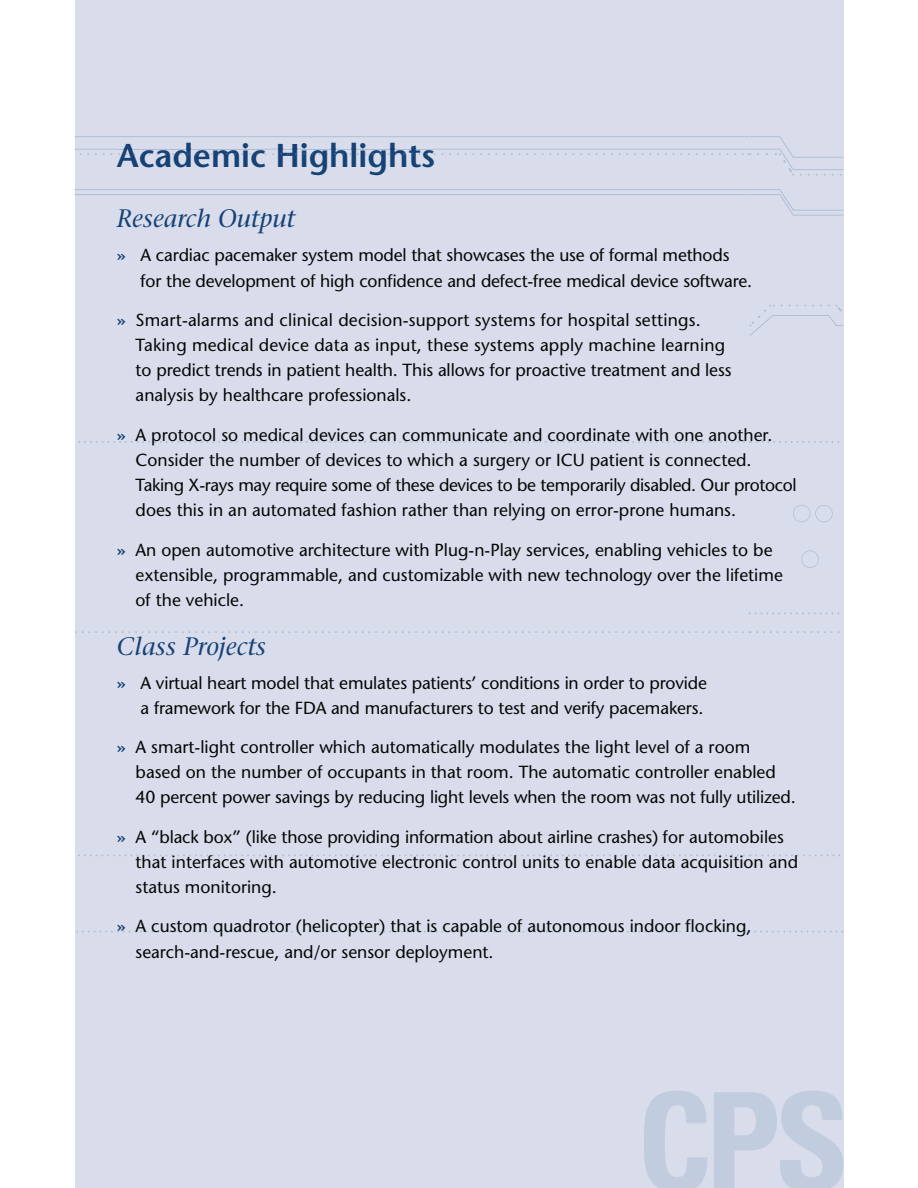
<style>
.page{position:relative;width:918px;height:1188px;background:#fff}
.page>*{position:absolute;margin:0;border:0;box-sizing:border-box;transform-origin:0 0}
.t1{font:600 33px "Stone Sans";color:#164176}
.t2{font:italic 25.2px "Stone Serif";color:#174276}
.t3{font:17.4px/25.2px "Stone Sans";color:#030806}
.t4{font:17.4px "Stone Sans";color:#070b0f}
.s1{font-weight:600;color:#174276}
.s2{color:#070b0f}
.s3{font-weight:600;color:#164176}
</style>
<div class="page">
<div style="left:75px;top:0;width:768px;height:1188px;background:#d9ddeb"></div>
<svg style="left:644px;top:1091px;width:199px;height:97px"></svg>
<svg style="left:78px;top:441px;width:55px;height:2px"></svg>
<svg style="left:586px;top:441px;width:258px;height:2px"></svg>
<svg style="left:749px;top:612px;width:90px;height:2px"></svg>
<svg style="left:75px;top:631px;width:764px;height:2px"></svg>
<svg style="left:78px;top:854px;width:762px;height:3px"></svg>
<svg style="left:793px;top:505px;width:40px;height:63px"></svg>
<svg style="left:75px;top:136px;width:768px;height:80px"></svg>
<svg style="left:749px;top:305px;width:94px;height:31px"></svg>
<svg style="left:598px;top:931px;width:245px;height:2px"></svg>
<svg style="left:76px;top:931px;width:60px;height:2px"></svg>
<h1 class="t1" style="left:117px;top:143px;width:320px">Academic H g g s</h1>
<h1 class="t1" style="left:300px;top:143px;width:123px">i hli ht</h1>
<h2 class="t2" style="left:117px;top:209px;width:180px">Research Output</h2>
<p class="t3" style="left:141px;top:245px;width:613px;text-indent:-24px"><span class="s1">»</span> A cardiac pacemaker system model that showcases the use of formal methods for the development of high confidence and defect-free medical device software.</p>
<p class="t3" style="left:136px;top:309px;width:597px;text-indent:-19px"><span class="s1">»</span> Smart-alarms and clinical decision-support systems for hospital settings.<br>Taking medical device data as input, these systems apply machine learning to predict trends in patient health. This allows for proactive treatment and less analysis by healthcare professionals.</p>
<p class="t3" style="left:136px;top:424px;width:663px;text-indent:-19px"><span class="s1">»</span> A rotocol so medical devices can communicate and coordinate with one another.<br>Consider the number of devices to which a surgery or ICU patient is connected.<br>Taking X-rays may require some of these devices to be temporarily disabled. Our protocol does this in an automated fashion rather than relying on error-prone humans.</p>
<p class="t3" style="left:136px;top:539px;width:649px;text-indent:-19px"><span class="s1">»</span> An open automotive architecture with Plug-n-Play services, enabling vehicles to be extensible, programmable, and customizable with new technology over the lifetime of the vehicle.</p>
<h2 class="t2" style="left:117px;top:636px;width:151px">Class Projects</h2>
<p class="t3" style="left:117px;top:672px;width:592px;text-align:right"><span class="s1">»</span> A virtual heart model that emulates patients’ conditions in order to provide a framework for the FDA and manufacturers to test and verify pacemakers.</p>
<p class="t3" style="left:136px;top:736px;width:662px;text-indent:-19px"><span class="s1">»</span> A smart-light controller which automatically modulates the light level of a room based on the number of occupants in that room. The automatic controller enabled<br>40 percent power savings by reducing light levels when the room was not fully utilized.</p>
<p class="t3" style="left:136px;top:826px;width:664px;text-indent:-19px"><span class="s1">»</span> A “black box” (like those providing information about airline crashes) for automobiles<br>t at nter aces w t automot ve e ectron c contro un ts to ena e ata acqu s tion an<span class="s2">d </span>status monitoring.</p>
<p class="t4" style="left:151px;top:428px;width:12px">p</p>
<p class="t4" style="left:142px;top:855px;width:36px">h i</p>
<p class="t4" style="left:207px;top:855px;width:7px">f</p>
<p class="t4" style="left:264px;top:855px;width:22px">i h</p>
<p class="t4" style="left:356px;top:855px;width:6px">i</p>
<p class="t4" style="left:391px;top:855px;width:6px">l</p>
<p class="t4" style="left:445px;top:855px;width:6px">i</p>
<p class="t4" style="left:513px;top:855px;width:6px">l</p>
<p class="t4" style="left:543px;top:855px;width:6px">i</p>
<p class="t4" style="left:613px;top:855px;width:40px">bl d</p>
<p class="t4" style="left:718px;top:855px;width:17px">i i</p>
<p class="t4" style="left:117px;top:920px;width:636px"><span class="s3">»</span> custom quadrotor (helicopter) that is capable of autonomous indoor flocking,</p>
<p class="t4" style="left:136px;top:920px;width:12px">A</p>
<p class="t3" style="left:136px;top:941px;width:360px">search-and-rescue, and/or sensor deployment.</p>
</div>
